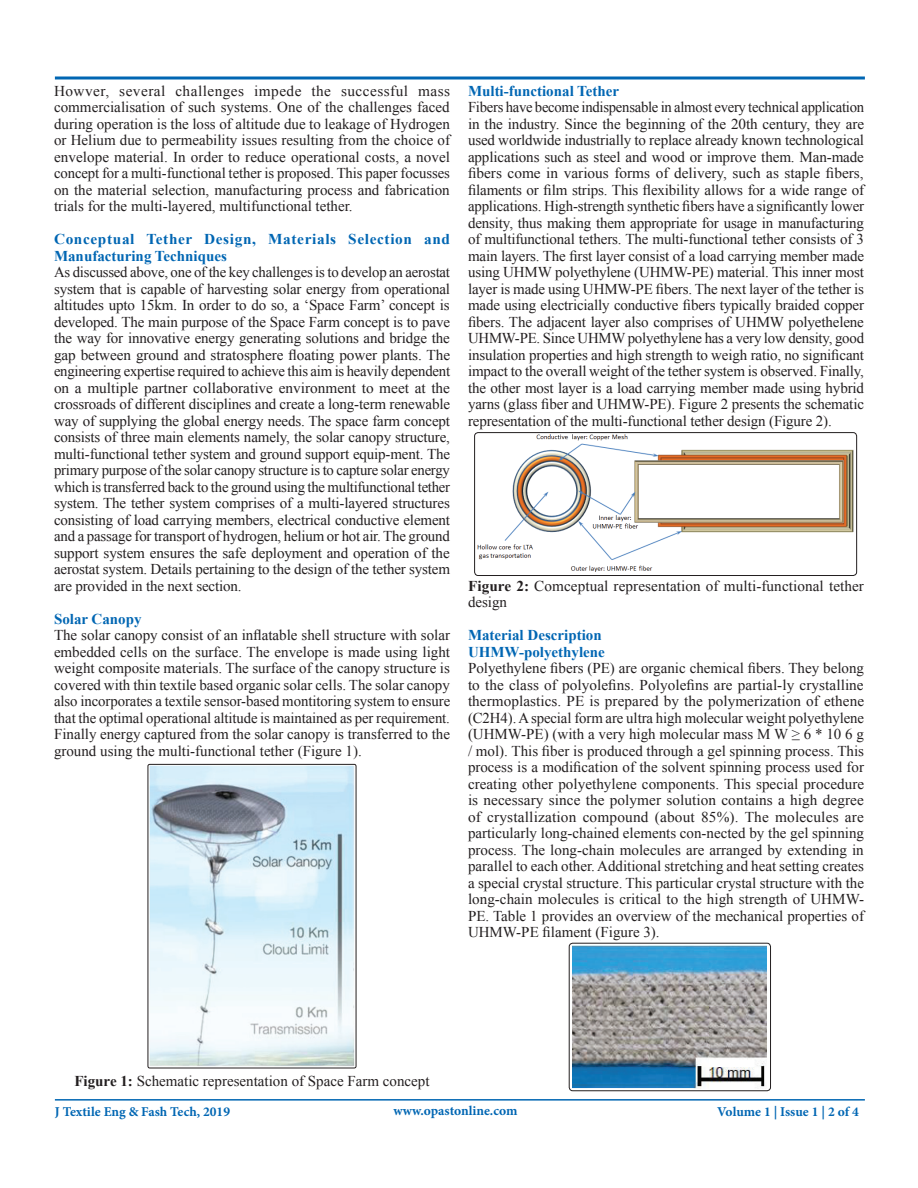
<style>
.page{position:relative;width:918px;height:1188px;background:#fff}
.page>*{position:absolute;margin:0;border:0;box-sizing:border-box;transform-origin:0 0}
.t1{font:15px/16.5px "Times New Roman";color:#231f20;text-align:justify}
.t2{font:700 15px/16.5px "Times New Roman";color:#0166b3}
.t3{font:700 15px/16.5px "Times New Roman";letter-spacing:.04em;color:#0166b3}
.t4{font:700 13.5px "Minion Pro";color:#0166b3}
.s1{font-weight:700}
</style>
<div class="page">
<hr style="left:55px;top:1099px;width:810px;height:2px;background:#0166b3">
<svg style="left:54px;top:76px;width:811px;height:4px"></svg>
<img style="left:148px;top:764px;width:208px;height:304px">
<div style="left:148px;top:764px;width:208px;height:304px;border:1px solid #231f20;border-radius:2px"></div>
<img style="left:475px;top:434px;width:379px;height:142px">
<div style="left:474px;top:432px;width:383px;height:144px;border:1px solid #231f20;border-radius:4px"></div>
<img style="left:573px;top:946px;width:194px;height:143px">
<div style="left:569px;top:943px;width:202px;height:148px;border:1px solid #231f20;border-radius:4px"></div>
<p class="t1" style="left:54px;top:82px;width:398px">Howver, several challenges impede the successful mass commercialisation of such systems. One of the challenges faced during operation is the loss of altitude due to leakage of Hydrogen or Helium due to permeability issues resulting from the choice of envelope material. In order to reduce operational costs, a novel concept for a multi-functional tether is proposed. This paper focusses on the material selection, manufacturing process and fabrication trials for the multi-layered, multifunctional tether.</p>
<p class="t3" style="left:54px;top:231px;width:398px">Conceptual Tether Design, Materials Selection and<br>Manufacturing Techniques</p>
<p class="t1" style="left:54px;top:264px;width:398px">As discussed above, one of the key challenges is to develop an aerostat system that is capable of harvesting solar energy from operational altitudes upto 15km. In order to do so, a ‘Space Farm’ concept is developed. The main purpose of the Space Farm concept is to pave the way for innovative energy generating solutions and bridge the gap between ground and stratosphere floating power plants. The engineering expertise required to achieve this aim is heavily dependent on a multiple partner collaborative environment to meet at the crossroads of different disciplines and create a long-term renewable way of supplying the global energy needs. The space farm concept consists of three main elements namely, the solar canopy structure, multi-functional tether system and ground support equip-ment. The primary purpose of the solar canopy structure is to capture solar energy which is transferred back to the ground using the multifunctional tether system. The tether system comprises of a multi-layered structures consisting of load carrying members, electrical conductive element and a passage for transport of hydrogen, helium or hot air. The ground support system ensures the safe deployment and operation of the aerostat system. Details pertaining to the design of the tether system are provided in the next section.</p>
<p class="t2" style="left:54px;top:610px;width:89px">Solar Canopy</p>
<p class="t1" style="left:54px;top:627px;width:398px">The solar canopy consist of an inflatable shell structure with solar embedded cells on the surface. The envelope is made using light weight composite materials. The surface of the canopy structure is covered with thin textile based organic solar cells. The solar canopy also incorporates a textile sensor-based montitoring system to ensure that the optimal operational altitude is maintained as per requirement.<br>Finally energy captured from the solar canopy is transferred to the ground using the multi-functional tether (Figure 1).</p>
<p class="t2" style="left:468px;top:82px;width:153px">Multi-functional Tether</p>
<p class="t1" style="left:468px;top:99px;width:398px">Fibers have become indispensable in almost every technical application in the industry. Since the beginning of the 20th century, they are used worldwide industrially to replace already known technological applications such as steel and wood or improve them. Man-made fibers come in various forms of delivery, such as staple fibers, filaments or film strips. This flexibility allows for a wide range of applications. High-strength synthetic fibers have a significantly lower density, thus making them appropriate for usage in manufacturing of multifunctional tethers. The multi-functional tether consists of 3 main layers. The first layer consist of a load carrying member made using UHMW polyethylene (UHMW-PE) material. This inner most layer is made using UHMW-PE fibers. The next layer of the tether is made using electricially conductive fibers typically braided copper fibers. The adjacent layer also comprises of UHMW polyethelene UHMW-PE. Since UHMW polyethylene has a very low density, good insulation properties and high strength to weigh ratio, no significant impact to the overall weight of the tether system is observed. Finally, the other most layer is a load carrying member made using hybrid yarns (glass fiber and UHMW-PE). Figure 2 presents the schematic representation of the multi-functional tether design (Figure 2).</p>
<p class="t1" style="left:468px;top:577px;width:398px"><span class="s1">Figure 2:</span> Comceptual representation of multi-functional tether design</p>
<p class="t2" style="left:468px;top:627px;width:138px">Material Description<br>UHMW-polyethylene</p>
<p class="t1" style="left:468px;top:660px;width:398px">Polyethylene fibers (PE) are organic chemical fibers. They belong to the class of polyolefins. Polyolefins are partial-ly crystalline thermoplastics. PE is prepared by the polymerization of ethene (C2H4). A special form are ultra high molecular weight polyethylene (UHMW-PE) (with a very high molecular mass M W ≥ 6 * 10 6 g / mol). This fiber is produced through a gel spinning process. This process is a modification of the solvent spinning process used for creating other polyethylene components. This special procedure is necessary since the polymer solution contains a high degree of crystallization compound (about 85%). The molecules are particularly long-chained elements con-nected by the gel spinning process. The long-chain molecules are arranged by extending in parallel to each other. Additional stretching and heat setting creates a special crystal structure. This particular crystal structure with the long-chain molecules is critical to the high strength of UHMW-PE. Table 1 provides an overview of the mechanical properties of UHMW-PE filament (Figure 3).</p>
<p class="t1" style="left:74px;top:1072px;width:357px"><span class="s1">Figure 1:</span> Schematic representation of Space Farm concept</p>
<p class="t4" style="left:55px;top:1102px;width:177px">J Textile Eng &amp; Fash Tech, 2019</p>
<p class="t4" style="left:393px;top:1102px;width:126px">www.opastonline.com</p>
<p class="t4" style="left:717px;top:1102px;width:143px">Volume 1 | Issue 1 | 2 of 4</p>
</div>
